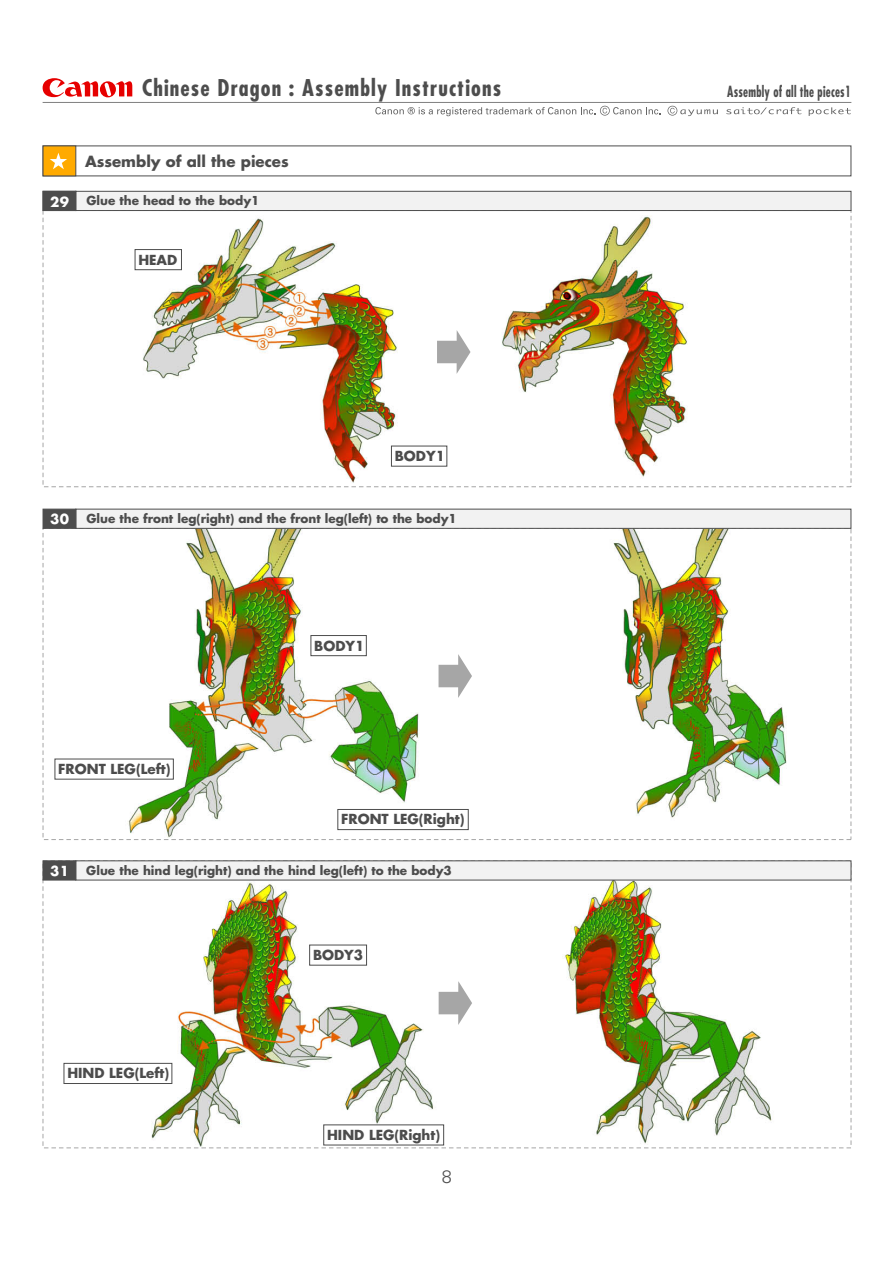
<style>
.page{position:relative;width:893px;height:1263px;background:#fff}
.page>*{position:absolute;margin:0;border:0;box-sizing:border-box;transform-origin:0 0}
.t1{font:700 condensed 22.5px "Futura";letter-spacing:.05em;color:#4d4d4d}
.t2{font:300 18px "Univers";color:#4d4d4d}
.t3{font:700 condensed 15px "Futura";letter-spacing:.02em;color:#4d4d4d;scale:.8 1}
.t4{font:700 15px "Futura";color:#4d4d4d}
.t5{font:700 13.5px "Futura";color:#4c4c4c}
.t6{font:700 13.5px "Futura";color:#fff}
.t7{font:700 12px "Futura";color:#4c4c4c}
</style>
<div class="page">
<img style="left:42px;top:84px;width:810px;height:1065px">
<div style="left:269px;top:494px;width:569px;height:21px;background:#fff"></div>
<div style="left:76px;top:861px;width:775px;height:19px;background:#f2f2f2"></div>
<div style="left:43px;top:861px;width:33px;height:19px;background:#4d4d4d"></div>
<div style="left:437px;top:341px;width:23px;height:22px;background:#a6a6a6"></div>
<svg style="left:457px;top:330px;width:13px;height:44px"></svg>
<div style="left:439px;top:665px;width:22px;height:22px;background:#a6a6a6"></div>
<svg style="left:458px;top:654px;width:14px;height:44px"></svg>
<div style="left:439px;top:992px;width:23px;height:22px;background:#a6a6a6"></div>
<svg style="left:458px;top:981px;width:14px;height:44px"></svg>
<div style="left:43px;top:146px;width:33px;height:30px;background:#fa0"></div>
<svg style="left:50px;top:153px;width:17px;height:16px"></svg>
<div style="left:76px;top:191px;width:775px;height:20px;background:#f2f2f2;border:1px solid #4d4d4d"></div>
<div style="left:43px;top:191px;width:33px;height:20px;background:#4d4d4d"></div>
<div style="left:76px;top:509px;width:775px;height:19px;background:#f2f2f2"></div>
<div style="left:43px;top:509px;width:33px;height:19px;background:#4d4d4d"></div>
<hr style="left:43px;top:102px;width:808px;height:1px;background:#808080">
<svg style="left:43px;top:78px;width:89px;height:19px"></svg>
<svg style="left:375px;top:106px;width:285px;height:10px"></svg>
<svg style="left:667px;top:106px;width:51px;height:10px"></svg>
<svg style="left:726px;top:107px;width:75px;height:7px"></svg>
<svg style="left:809px;top:107px;width:42px;height:9px"></svg>
<div style="left:391px;top:446px;width:56px;height:20px;background:#fff"></div>
<div style="left:311px;top:635px;width:56px;height:21px;background:#fff;border:1px solid #4d4d4d"></div>
<div style="left:337px;top:809px;width:132px;height:21px;background:#fff;border:1px solid #4d4d4d"></div>
<div style="left:55px;top:759px;width:119px;height:20px;background:#fff"></div>
<div style="left:323px;top:1124px;width:121px;height:21px;background:#fff"></div>
<div style="left:64px;top:1063px;width:108px;height:21px;background:#fff;border:1px solid #4d4d4d"></div>
<div style="left:309px;top:945px;width:58px;height:20px;background:#fff"></div>
<div style="left:135px;top:249px;width:47px;height:21px;background:#fff;border:1px solid #4d4d4d"></div>
<p class="t1" style="left:142px;top:74px;width:361px">Chinese Dragon : Assembly Instructions</p>
<p class="t3" style="left:727px;top:82px;width:156px">Assembly of all the pieces1</p>
<p class="t6" style="left:50px;top:193px;width:21px">29</p>
<p class="t4" style="left:85px;top:151px;width:205px">Assembly of all the pieces</p>
<p class="t7" style="left:86px;top:193px;width:174px">Glue the head to the body1</p>
<p class="t5" style="left:138px;top:251px;width:40px">HEAD</p>
<p class="t5" style="left:395px;top:447px;width:52px">BODY1</p>
<p class="t6" style="left:50px;top:510px;width:21px">30</p>
<p class="t7" style="left:86px;top:511px;width:372px">Glue the front leg(right) and the front leg(left) to the body1</p>
<p class="t5" style="left:314px;top:636px;width:52px">BODY1</p>
<p class="t5" style="left:58px;top:760px;width:114px">FRONT LEG(Left)</p>
<p class="t5" style="left:341px;top:810px;width:125px">FRONT LEG(Right)</p>
<p class="t6" style="left:50px;top:861px;width:21px">31</p>
<p class="t7" style="left:86px;top:863px;width:367px">Glue the hind leg(right) and the hind leg(left) to the body3</p>
<p class="t5" style="left:313px;top:946px;width:52px">BODY3</p>
<p class="t5" style="left:67px;top:1064px;width:103px">HIND LEG(Left)</p>
<p class="t5" style="left:327px;top:1126px;width:115px">HIND LEG(Right)</p>
<p class="t2" style="left:442px;top:1166px;width:12px">8</p>
</div>
